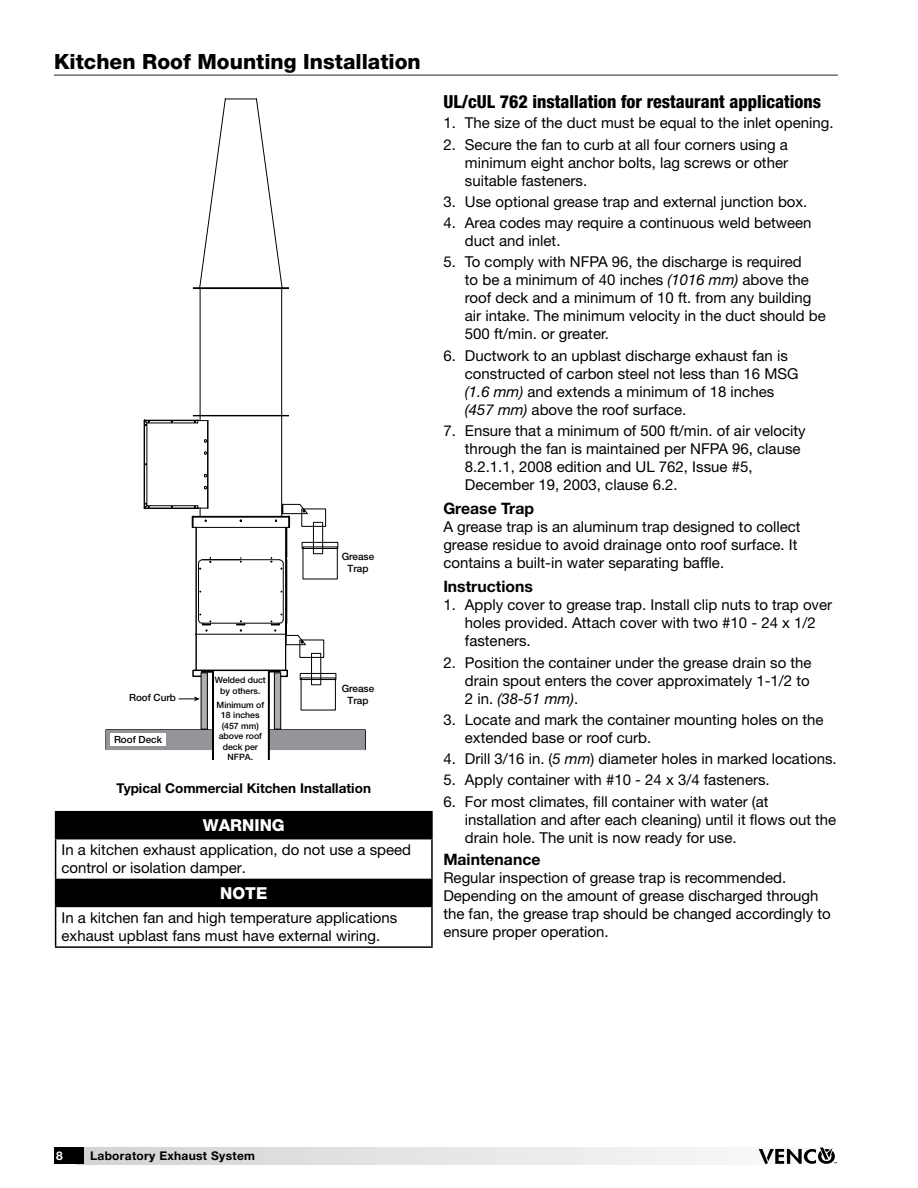
<style>
.page{position:relative;width:918px;height:1188px;background:#fff}
.page>*{position:absolute;margin:0;border:0;box-sizing:border-box;transform-origin:0 0}
.t1{font:800 21px "Helvetica Neue LT Std";color:#000}
.t2{font:800 condensed 18px "Helvetica Neue LT Std";color:#000}
.t3{font:800 16.5px "Helvetica Neue LT Std";color:#fff}
.t4{font:700 15.75px "Helvetica Neue LT Std";color:#000}
.t5{font:15px/18px "Helvetica Neue LT Std";color:#000}
.t6{font:700 13.5px "Helvetica Neue LT Std";color:#000}
.t7{font:700 12px "Helvetica Neue LT Std";letter-spacing:.025em;color:#000}
.t8{font:700 12px "Helvetica Neue LT Std";color:#fff}
.t9{font:500 10.05px/11.9px "Helvetica Neue LT Std";color:#000;text-align:center}
.t10{font:500 9.9px "Helvetica Neue LT Std";color:#000}
.t11{font:500 8.7px/10.5px "Helvetica Neue LT Std";color:#000;text-align:center}
.s1{font-style:italic}
</style>
<div class="page">
<hr style="left:55px;top:811px;width:378px;height:1px;background:#000">
<hr style="left:431px;top:812px;width:2px;height:26px;background:#000">
<hr style="left:55px;top:838px;width:378px;height:1px;background:#000">
<hr style="left:431px;top:839px;width:2px;height:40px;background:#000">
<hr style="left:55px;top:879px;width:378px;height:1px;background:#000">
<svg style="left:55px;top:812px;width:377px;height:134px"></svg>
<hr style="left:431px;top:880px;width:2px;height:26px;background:#000">
<hr style="left:55px;top:906px;width:378px;height:1px;background:#000">
<hr style="left:55px;top:907px;width:1px;height:39px;background:#000">
<hr style="left:431px;top:907px;width:2px;height:39px;background:#000">
<hr style="left:55px;top:946px;width:378px;height:2px;background:#000">
<hr style="left:54px;top:74px;width:784px;height:2px;background:#6d6e71">
<div style="left:106px;top:730px;width:105px;height:19px;background:#939598"></div>
<div style="left:270px;top:730px;width:95px;height:19px;background:#939598"></div>
<div style="left:313px;top:522px;width:10px;height:32px;border:1px solid #000"></div>
<div style="left:301px;top:508px;width:25px;height:19px;border:1px solid #000"></div>
<div style="left:302px;top:546px;width:36px;height:33px;border:1px solid #000"></div>
<div style="left:302px;top:542px;width:36px;height:7px;border:1px solid #000"></div>
<div style="left:311px;top:653px;width:10px;height:32px;border:1px solid #000"></div>
<div style="left:299px;top:639px;width:25px;height:19px;border:1px solid #000"></div>
<div style="left:301px;top:677px;width:35px;height:34px;border:1px solid #000"></div>
<div style="left:300px;top:673px;width:36px;height:7px;border:1px solid #000"></div>
<hr style="left:195px;top:527px;width:2px;height:143px;background:#000">
<svg style="left:143px;top:98px;width:166px;height:548px"></svg>
<hr style="left:285px;top:621px;width:1px;height:49px;background:#000">
<svg style="left:179px;top:669px;width:110px;height:92px"></svg>
<div style="left:110px;top:734px;width:56px;height:12px;background:#fff"></div>
<svg style="left:84px;top:1148px;width:675px;height:16px"></svg>
<div style="left:54px;top:1148px;width:30px;height:16px;background:#000"></div>
<svg style="left:759px;top:1148px;width:78px;height:16px"></svg>
<h1 class="t1" style="left:54px;top:49px;width:368px">Kitchen Roof Mounting Installation</h1>
<p class="t9" style="left:342px;top:550px;width:34px">Grease<br>Trap</p>
<p class="t11" style="left:215px;top:675px;width:53px">Welded duct by others.</p>
<p class="t11" style="left:217px;top:700px;width:49px">Minimum of<br>18 inches (457 mm) above roof deck per<br>NFPA.</p>
<p class="t9" style="left:342px;top:682px;width:34px">Grease<br>Trap</p>
<p class="t10" style="left:129px;top:692px;width:48px">Roof Curb</p>
<p class="t10" style="left:114px;top:734px;width:50px">Roof Deck</p>
<p class="t6" style="left:117px;top:779px;width:256px">Typical Commercial Kitchen Installation</p>
<p class="t3" style="left:203px;top:815px;width:83px">WARNING</p>
<p class="t5" style="left:62px;top:841px;width:351px">In a kitchen exhaust application, do not use a speed control or isolation damper.</p>
<p class="t3" style="left:220px;top:883px;width:49px">NOTE</p>
<p class="t5" style="left:62px;top:909px;width:337px">In a kitchen fan and high temperature applications exhaust upblast fans must have external wiring.</p>
<p class="t2" style="left:443px;top:90px;width:379px">UL/cUL 762 installation for restaurant applications</p>
<p class="t5" style="left:443px;top:114px;width:392px">1. The size of the duct must be equal to the inlet opening.</p>
<p class="t5" style="left:465px;top:135px;width:325px;text-align:justify;text-indent:-22px">2. Secure the fan to curb at all four corners using a minimum eight anchor bolts, lag screws or other suitable fasteners.</p>
<p class="t5" style="left:443px;top:192px;width:366px">3. Use optional grease trap and external junction box.</p>
<p class="t5" style="left:465px;top:214px;width:348px;text-indent:-22px">4. Area codes may require a continuous weld between duct and inlet.</p>
<p class="t5" style="left:465px;top:253px;width:362px;text-indent:-22px">5. To comply with NFPA 96, the discharge is required<br>to be a minimum of 40 inches <span class="s1">(1016 mm)</span> above the roof deck and a minimum of 10 ft. from any building air intake. The minimum velocity in the duct should be 500 ft/min. or greater.</p>
<p class="t5" style="left:465px;top:346px;width:335px;text-indent:-22px">6. Ductwork to an upblast discharge exhaust fan is constructed of carbon steel not less than 16 MSG <span class="s1">(1.6 mm)</span> and extends a minimum of 18 inches <span class="s1">(457 mm)</span> above the roof surface.</p>
<p class="t5" style="left:465px;top:421px;width:342px;text-indent:-22px">7. Ensure that a minimum of 500 ft/min. of air velocity through the fan is maintained per NFPA 96, clause 8.2.1.1, 2008 edition and UL 762, Issue #5, December 19, 2003, clause 6.2.</p>
<p class="t4" style="left:443px;top:499px;width:92px">Grease Trap</p>
<p class="t5" style="left:443px;top:518px;width:359px">A grease trap is an aluminum trap designed to collect grease residue to avoid drainage onto roof surface. It contains a built-in water separating baffle.</p>
<p class="t4" style="left:443px;top:577px;width:91px">Instructions</p>
<p class="t5" style="left:465px;top:596px;width:369px;text-indent:-22px">1. Apply cover to grease trap. Install clip nuts to trap over holes provided. Attach cover with two #10 - 24 x 1/2 fasteners.</p>
<p class="t5" style="left:465px;top:653px;width:348px;text-indent:-22px">2. Position the container under the grease drain so the drain spout enters the cover approximately 1-1/2 to<br>2 in. <span class="s1">(38-51 mm)</span>.</p>
<p class="t5" style="left:465px;top:710px;width:360px;text-indent:-22px">3. Locate and mark the container mounting holes on the extended base or roof curb.</p>
<p class="t5" style="left:443px;top:750px;width:395px">4. Drill 3/16 in. (<span class="s1">5 mm</span>) diameter holes in marked locations.</p>
<p class="t5" style="left:443px;top:771px;width:328px">5. Apply container with #10 - 24 x 3/4 fasteners.</p>
<p class="t5" style="left:465px;top:792px;width:373px;text-indent:-22px">6. For most climates, fill container with water (at installation and after each cleaning) until it flows out the drain hole. The unit is now ready for use.</p>
<p class="t4" style="left:443px;top:849px;width:99px">Maintenance</p>
<p class="t5" style="left:443px;top:868px;width:389px">Regular inspection of grease trap is recommended.<br>Depending on the amount of grease discharged through the fan, the grease trap should be changed accordingly to ensure proper operation.</p>
<p class="t8" style="left:56px;top:1148px;width:8px">8</p>
<p class="t7" style="left:90px;top:1148px;width:166px">Laboratory Exhaust System</p>
</div>
